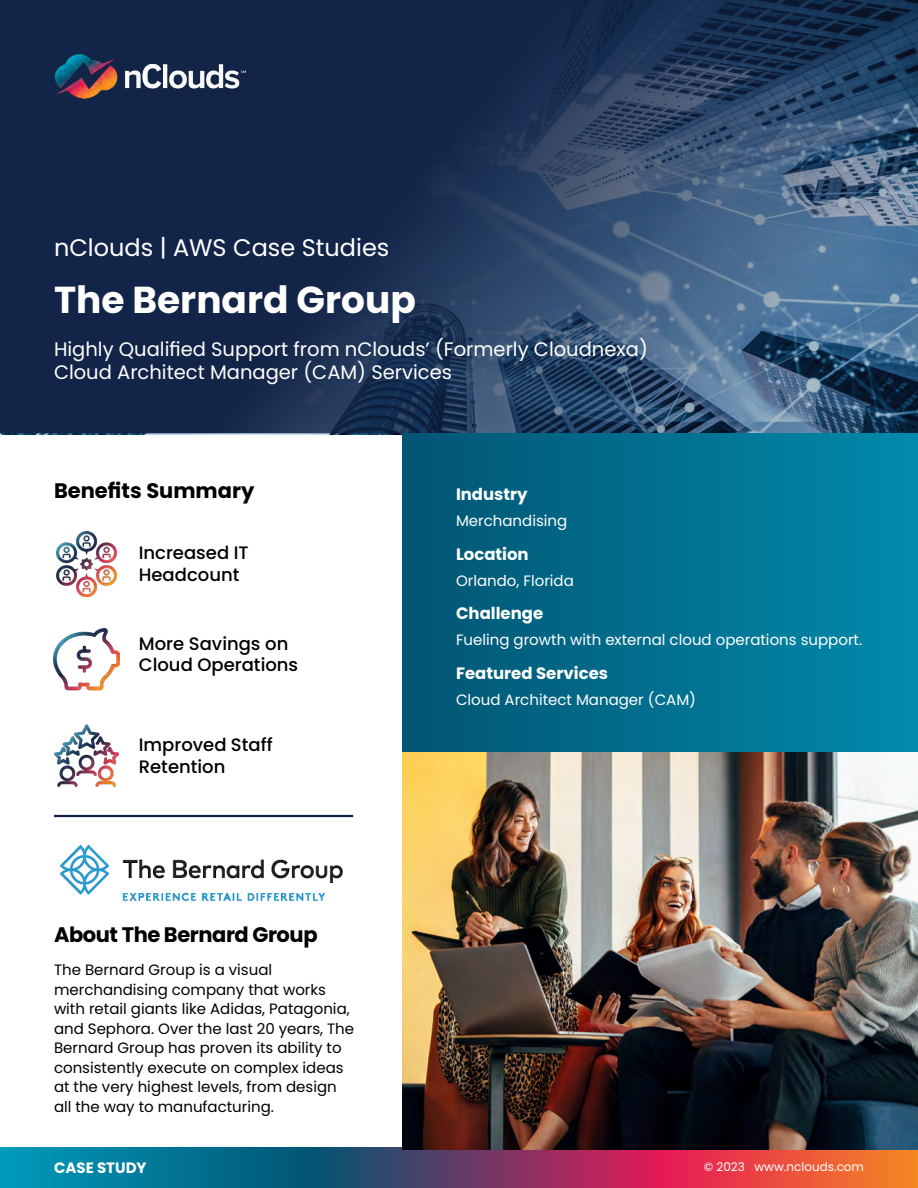
<style>
.page{position:relative;width:918px;height:1188px;background:#fff}
.page>*{position:absolute;margin:0;border:0;box-sizing:border-box;transform-origin:0 0}
.t1{font:700 37.5px "Poppins";color:#fff}
.t2{font:24px "Poppins";color:#fff}
.t3{font:700 21px "Poppins";letter-spacing:-.02em;color:#000101}
.t4{font:700 21px "Poppins";color:#000}
.t5{font:19.5px/23.4px "Poppins";color:#fff}
.t6{font:500 18px/21.6px "Poppins";color:#000}
.t7{font:700 16.5px "Poppins";color:#fff}
.t8{font:15px/19.5px "Poppins";color:#000101}
.t9{font:15px "Poppins";color:#fff}
.t10{font:700 15px "Poppins";color:#fff}
.t11{font:12px "Poppins";color:#fff}
</style>
<div class="page">
<svg style="left:0;top:0;width:918px;height:434px;background:#243b5d"></svg>
<div style="left:402px;top:434px;width:516px;height:452px;background:linear-gradient(to right,#045573,#028aab)"></div>
<img style="left:54px;top:54px;width:191px;height:45px">
<svg style="left:0;top:1147px;width:918px;height:41px;background:#6a546a"></svg>
<img style="left:54px;top:724px;width:64px;height:63px">
<img style="left:54px;top:627px;width:65px;height:64px">
<img style="left:56px;top:531px;width:61px;height:65px">
<img style="left:59px;top:844px;width:284px;height:58px">
<hr style="left:54px;top:815px;width:299px;height:2px;background:#122447">
<img style="left:402px;top:753px;width:516px;height:396px">
<h2 class="t2" style="left:54px;top:234px;width:337px">nClouds | AWS Case Studies</h2>
<h1 class="t1" style="left:54px;top:278px;width:363px">The Bernard Group</h1>
<h3 class="t5" style="left:54px;top:337px;width:595px">Highly Qualified Support from nClouds’ (Formerly Cloudnexa)<br>Cloud Architect Manager (CAM) Services</h3>
<h3 class="t4" style="left:54px;top:479px;width:202px">Benefits Summary</h3>
<p class="t7" style="left:456px;top:485px;width:73px">Industry</p>
<p class="t9" style="left:456px;top:512px;width:113px">Merchandising</p>
<p class="t7" style="left:456px;top:544px;width:74px">Location</p>
<p class="t9" style="left:456px;top:572px;width:119px">Orlando, Florida</p>
<p class="t7" style="left:456px;top:604px;width:89px">Challenge</p>
<p class="t9" style="left:456px;top:632px;width:408px">Fueling growth with external cloud operations support.</p>
<p class="t7" style="left:456px;top:663px;width:154px">Featured Services</p>
<p class="t9" style="left:456px;top:691px;width:242px">Cloud Architect Manager (CAM)</p>
<p class="t6" style="left:139px;top:542px;width:111px">Increased IT<br>Headcount</p>
<p class="t6" style="left:139px;top:633px;width:161px">More Savings on<br>Cloud Operations</p>
<p class="t6" style="left:139px;top:734px;width:135px">Improved Staff<br>Retention</p>
<h3 class="t3" style="left:54px;top:923px;width:265px">About The Bernard Group</h3>
<p class="t8" style="left:54px;top:960px;width:302px">The Bernard Group is a visual merchandising company that works with retail giants like Adidas, Patagonia, and Sephora. Over the last 20 years, The Bernard Group has proven its ability to consistently execute on complex ideas at the very highest levels, from design all the way to manufacturing.</p>
<p class="t10" style="left:54px;top:1159px;width:94px">CASE STUDY</p>
<p class="t11" style="left:704px;top:1160px;width:162px">© 2023 www.nclouds.com</p>
</div>
